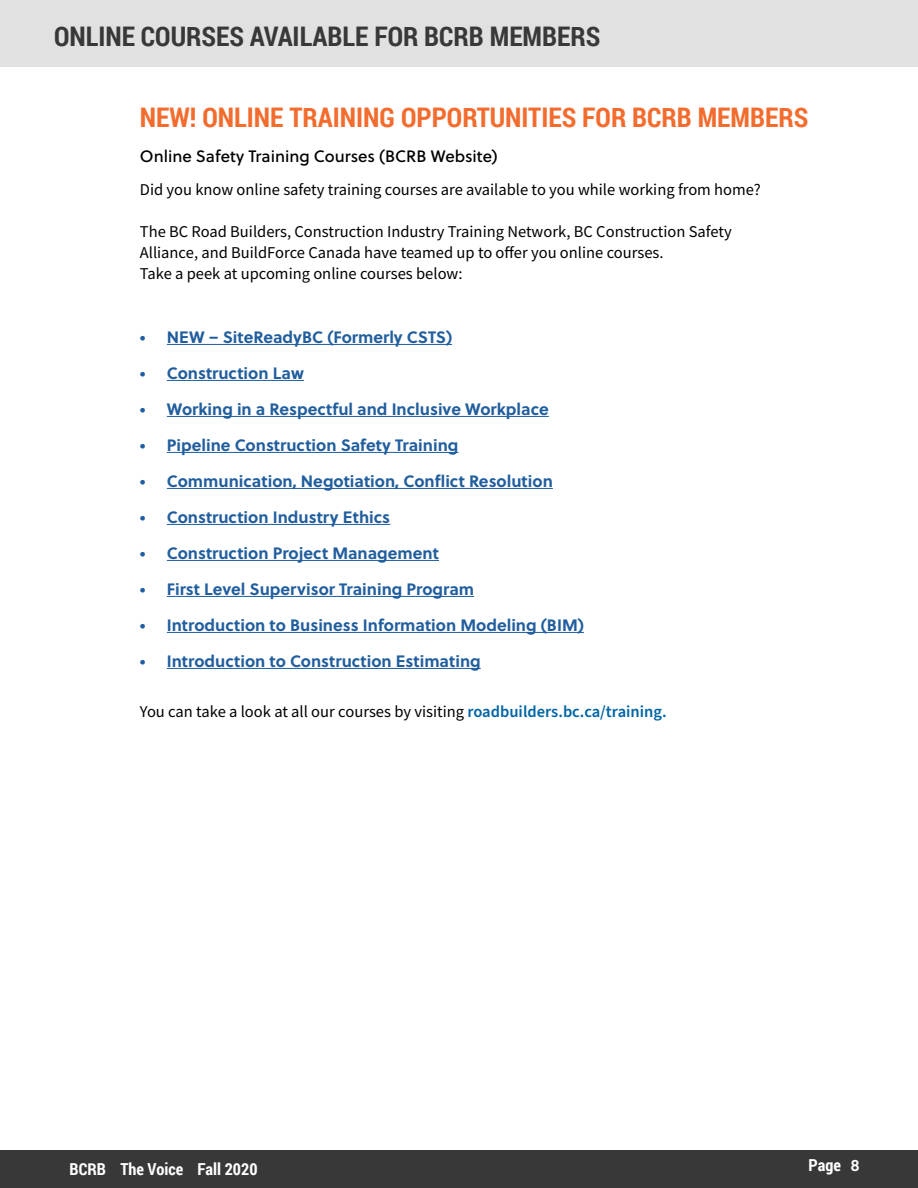
<style>
.page{position:relative;width:918px;height:1188px;background:#fff}
.page>*{position:absolute;margin:0;border:0;box-sizing:border-box;transform-origin:0 0}
.t1{font:700 27px "Roboto Condensed";color:#f36c2e}
.t2{font:700 27px "Roboto Condensed";color:#383838}
.t3{font:700 16.5px "Soleil";color:#215e9e}
.t4{font:16.5px/21px "Source Sans Pro";color:#000}
.t5{font:16.5px "Soleil Bk";color:#000}
.t6{font:700 16.5px "Roboto Condensed";color:#fff}
.s1{font-weight:600;color:#0065a5}
.s2{font-family:"Soleil Sb";font-weight:400}
</style>
<div class="page">
<div style="left:0;top:1151px;width:918px;height:37px;background:#383838"></div>
<div style="left:0;top:0;width:918px;height:67px;background:#e1e1e1"></div>
<hr style="left:167px;top:344px;width:285px;height:1px;background:#215e9e">
<hr style="left:167px;top:380px;width:137px;height:1px;background:#215e9e">
<hr style="left:167px;top:416px;width:382px;height:1px;background:#215e9e">
<hr style="left:167px;top:452px;width:292px;height:1px;background:#215e9e">
<hr style="left:167px;top:488px;width:386px;height:1px;background:#215e9e">
<hr style="left:167px;top:524px;width:223px;height:1px;background:#215e9e">
<hr style="left:167px;top:560px;width:272px;height:1px;background:#215e9e">
<hr style="left:167px;top:596px;width:307px;height:1px;background:#215e9e">
<hr style="left:167px;top:632px;width:417px;height:1px;background:#215e9e">
<hr style="left:167px;top:668px;width:314px;height:1px;background:#215e9e">
<h1 class="t2" style="left:54px;top:17px;width:548px">ONLINE COURSES AVAILABLE FOR BCRB MEMBERS</h1>
<h1 class="t1" style="left:140px;top:99px;width:670px">NEW! ONLINE TRAINING OPPORTUNITIES FOR BCRB MEMBERS</h1>
<p class="t5" style="left:140px;top:143px;width:359px">Online Safety Training Courses (BCRB Website)</p>
<p class="t4" style="left:140px;top:179px;width:623px">Did you know online safety training courses are available to you while working from home?</p>
<p class="t4" style="left:140px;top:221px;width:594px">The BC Road Builders, Construction Industry Training Network, BC Construction Safety<br>Alliance, and BuildForce Canada have teamed up to offer you online courses.<br>Take a peek at upcoming online courses below:</p>
<p class="t3" style="left:140px;top:324px;width:314px">• NEW – SiteReadyBC (Formerly CSTS)</p>
<p class="t3" style="left:140px;top:360px;width:166px">• Construction Law</p>
<p class="t3" style="left:140px;top:396px;width:410px">• Working in a Respectful and Inclusive Workplace</p>
<p class="t3" style="left:140px;top:432px;width:320px">• Pipeline Construction Safety Training</p>
<p class="t3" style="left:140px;top:468px;width:415px">• Communication, Negotiation, Conflict Resolution</p>
<p class="t3" style="left:140px;top:504px;width:252px">• Construction Industry Ethics</p>
<p class="t3" style="left:140px;top:540px;width:301px">• Construction Project Management</p>
<p class="t3" style="left:140px;top:576px;width:336px">• First Level Supervisor Training Program</p>
<p class="t3" style="left:140px;top:612px;width:446px">• Introduction to Business Information Modeling (BIM)</p>
<p class="t3" style="left:140px;top:648px;width:342px">• Introduction to Construction Estimating</p>
<p class="t4" style="left:140px;top:701px;width:528px">You can take a look at all our courses by visiting <span class="s1">roadbuilders.bc.ca/training.</span></p>
<p class="t6" style="left:70px;top:1158px;width:189px">BCRB The Voice Fall 2020</p>
<p class="t6" style="left:809px;top:1153px;width:53px">Page <span class="s2">8</span></p>
</div>
